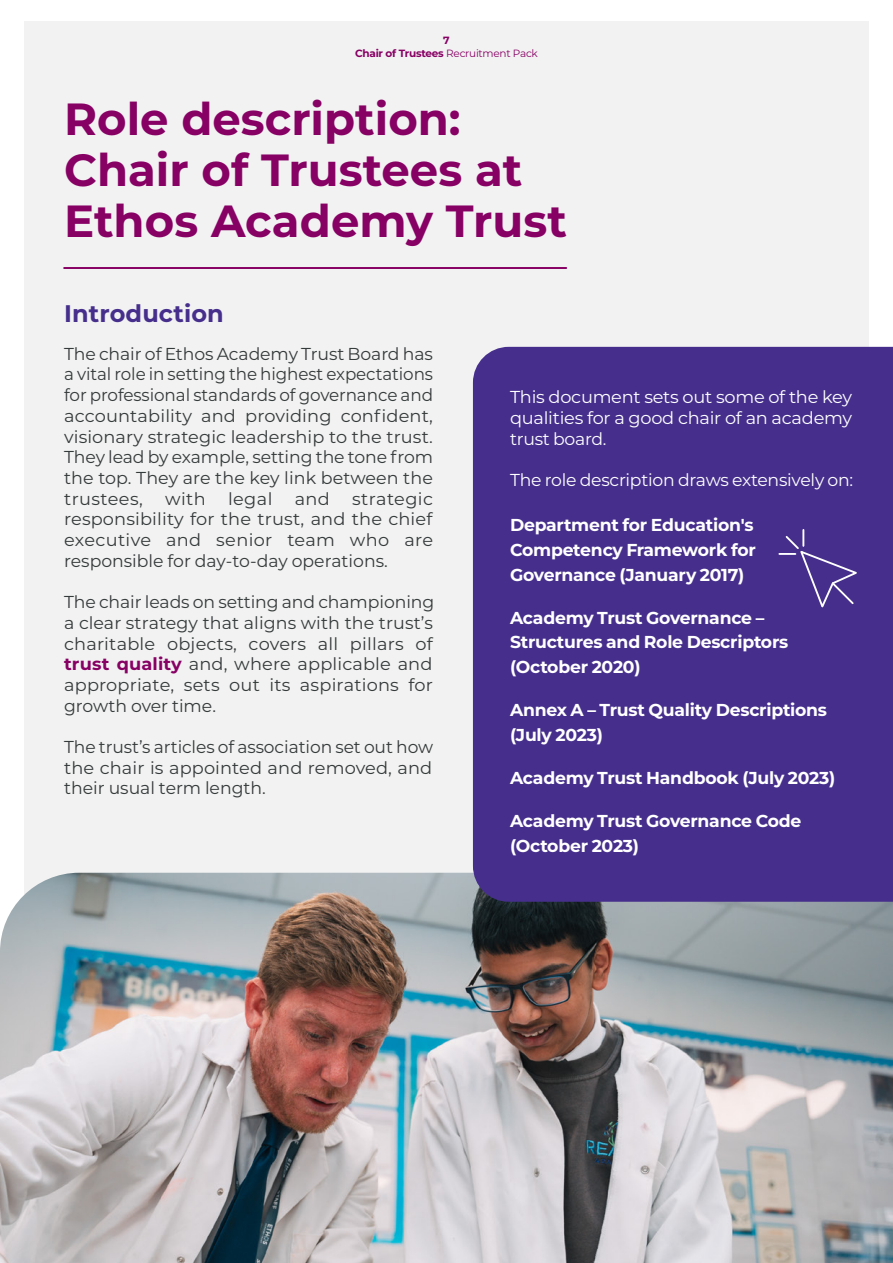
<style>
.page{position:relative;width:893px;height:1263px;background:#fff}
.page>*{position:absolute;margin:0;border:0;box-sizing:border-box;transform-origin:0 0}
.t1{font:700 45px/51px "Montserrat";color:#870064}
.t2{font:700 24px "Montserrat";letter-spacing:.005em;color:#462f8c}
.t3{font:17.25px/20.7px "Montserrat";letter-spacing:.005em;color:#353a3a;text-align:justify}
.t4{font:100 17.25px/24.6px "Montserrat";letter-spacing:-.015em;color:#fff}
.t5{font:17.25px/20.7px "Montserrat";letter-spacing:-.015em;color:#fff;text-align:justify}
.t6{font:100 10.5px/12.9px "Montserrat";letter-spacing:-.025em;color:#870064;text-align:center}
.s1{font-weight:400}
.s2{font-weight:100;color:#870064}
</style>
<div class="page">
<div style="left:24px;top:21px;width:844px;height:1216px;background:#f2f2f2"></div>
<hr style="left:64px;top:267px;width:502px;height:2px;background:#870064">
<img style="left:0;top:873px;width:893px;height:390px">
<div style="left:473px;top:347px;width:420px;height:555px;background:#462f8c"></div>
<svg style="left:779px;top:530px;width:82px;height:81px"></svg>
<p class="t6" style="left:355px;top:34px;width:184px">7<br>Chair of Trustees <span class="s1">Recruitment Pack</span></p>
<h1 class="t1" style="left:64px;top:91px;width:504px">Role description:<br>Chair of Trustees at<br>Ethos Academy Trust</h1>
<h2 class="t2" style="left:64px;top:296px;width:161px">Introduction</h2>
<p class="t3" style="left:64px;top:343px;width:371px">The chair of Ethos Academy Trust Board has a vital role in setting the highest expectations for professional standards of governance and accountability and providing confident, visionary strategic leadership to the trust.<br>They lead by example, setting the tone from the top. They are the key link between the trustees,</p>
<p class="t3" style="left:64px;top:488px;width:370px;text-indent:288px">strategic responsibility for the trust, and the chief executive and senior team who are responsible for day-to-day operations.</p>
<p class="t3" style="left:64px;top:591px;width:372px">The chair leads on setting and championing a clear strategy that aligns with the trust’s charitable objects, covers all pillars of <span class="s2">trust quality</span> and, where applicable and appropriate, sets out its aspirations for growth over time.</p>
<p class="t3" style="left:64px;top:736px;width:370px">The trust’s articles of association set out how the chair is appointed and removed, and their usual term length.</p>
<p class="t3" style="left:165px;top:488px;width:42px">with</p>
<p class="t3" style="left:228px;top:488px;width:46px">legal</p>
<p class="t3" style="left:295px;top:488px;width:37px">and</p>
<p class="t5" style="left:510px;top:386px;width:344px">This document sets out some of the key qualities for a good chair of an academy trust board.</p>
<p class="t5" style="left:510px;top:469px;width:345px">The role description draws extensively on:</p>
<p class="t4" style="left:510px;top:512px;width:247px">Department for Education's<br>Competency Framework for<br>Governance (January 2017)</p>
<p class="t4" style="left:510px;top:605px;width:280px">Academy Trust Governance –<br>Structures and Role Descriptors (October 2020)</p>
<p class="t4" style="left:510px;top:697px;width:319px">Annex A – Trust Quality Descriptions (July 2023)</p>
<p class="t4" style="left:510px;top:765px;width:327px">Academy Trust Handbook (July 2023)</p>
<p class="t4" style="left:510px;top:808px;width:293px">Academy Trust Governance Code (October 2023)</p>
</div>
